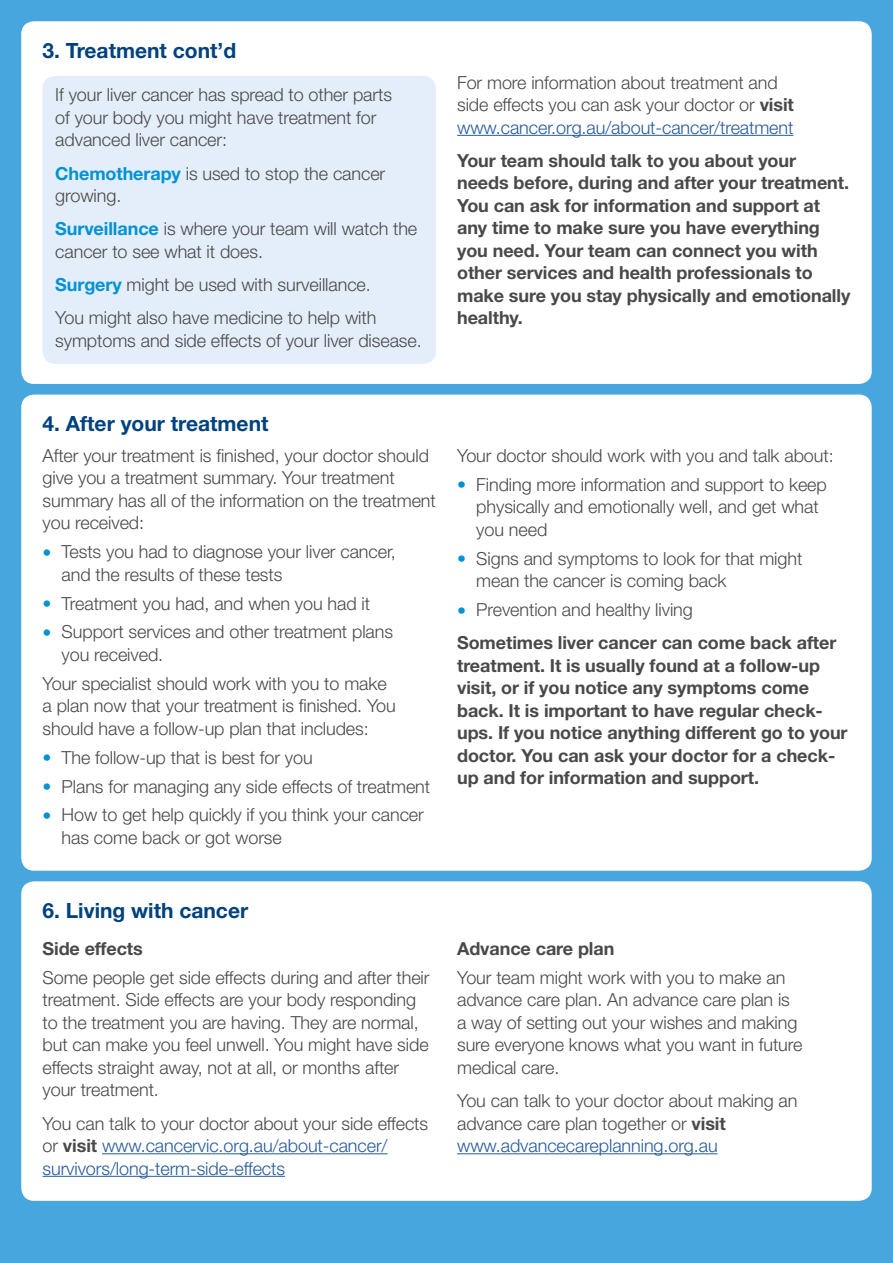
<style>
.page{position:relative;width:893px;height:1263px;background:#47a6dd}
.page>*{position:absolute;margin:0;border:0;box-sizing:border-box;transform-origin:0 0}
.t1{font:700 21px "Helvetica Neue LT Std";color:#00427e}
.t2{font:300 18px/22.5px "Helvetica Neue LT Std";letter-spacing:-.005em;color:#4a4948}
.t3{font:700 18px/22.5px "Helvetica Neue LT Std";letter-spacing:-.005em;color:#4a4948}
.t4{font:300 18px/22.5px "Helvetica Neue LT Std";letter-spacing:-.005em;color:#265a9b}
.s1{font-weight:700;color:#0092d3}
.s2{font-weight:700}
.s3{color:#265a9b}
.s4{color:#0092d3}
.s5{font-weight:300;color:#0092d3}
.s6{font-weight:300}
.s7{color:#4a4948}
.s8{font-weight:700;color:#4a4948}
</style>
<div class="page">
<div style="left:21px;top:21px;width:851px;height:363px;background:#fff;border-radius:13px"></div>
<div style="left:21px;top:395px;width:851px;height:476px;background:#fff;border-radius:13px"></div>
<div style="left:21px;top:881px;width:851px;height:320px;background:#fff;border-radius:13px"></div>
<div style="left:43px;top:76px;width:393px;height:288px;background:#e3eefa;border-radius:13px"></div>
<hr style="left:457px;top:135px;width:336px;height:1px;background:#265a9b">
<hr style="left:102px;top:1153px;width:286px;height:1px;background:#265a9b">
<hr style="left:43px;top:1176px;width:242px;height:1px;background:#265a9b">
<hr style="left:457px;top:1153px;width:261px;height:1px;background:#265a9b">
<p class="t1" style="left:43px;top:37px;width:195px">3. Treatment cont’d</p>
<p class="t2" style="left:55px;top:83px;width:338px">If your liver cancer has spread to other parts of your body you might have treatment for advanced liver cancer:</p>
<p class="t2" style="left:55px;top:162px;width:331px"><span class="s1">Chemotherapy</span> is used to stop the cancer growing.</p>
<p class="t2" style="left:55px;top:217px;width:364px"><span class="s1">Surveillance</span> is where your team will watch the cancer to see what it does.</p>
<p class="t2" style="left:55px;top:268px;width:323px;line-height:33.2px"><span class="s1">Surgery</span> might be used with surveillance.<br>You might also have medicine to help with</p>
<p class="t2" style="left:55px;top:328px;width:368px">symptoms and side effects of your liver disease.</p>
<p class="t2" style="left:457px;top:70px;width:338px">For more information about treatment and side effects you can ask your doctor or <span class="s2">visit </span><span class="s3">www.cancer.org.au/about-cancer/treatment</span></p>
<p class="t3" style="left:457px;top:149px;width:395px">Your team should talk to you about your needs before, during and after your treatment.<br>You can ask for information and support at any time to make sure you have everything you need. Your team can connect you with other services and health professionals to make sure you stay physically and emotionally healthy.</p>
<p class="t1" style="left:43px;top:410px;width:227px">4. After your treatment</p>
<p class="t2" style="left:43px;top:444px;width:395px">After your treatment is finished, your doctor should give you a treatment summary. Your treatment summary has all of the information on the treatment you received:</p>
<p class="t2" style="left:62px;top:540px;width:336px;text-indent:-19px"><span class="s4">•</span> Tests you had to diagnose your liver cancer, and the results of these tests</p>
<p class="t2" style="left:43px;top:591px;width:329px"><span class="s4">•</span> Treatment you had, and when you had it</p>
<p class="t2" style="left:62px;top:620px;width:333px;text-indent:-19px"><span class="s4">•</span> Support services and other treatment plans you received.</p>
<p class="t2" style="left:43px;top:672px;width:355px">Your specialist should work with you to make a plan now that your treatment is finished. You should have a follow-up plan that includes:</p>
<p class="t2" style="left:43px;top:746px;width:272px"><span class="s4">•</span> The follow-up that is best for you</p>
<p class="t2" style="left:43px;top:774px;width:389px"><span class="s4">•</span> Plans for managing any side effects of treatment</p>
<p class="t2" style="left:62px;top:803px;width:364px;text-indent:-19px"><span class="s4">•</span> How to get help quickly if you think your cancer has come back or got worse</p>
<p class="t2" style="left:457px;top:444px;width:378px">Your doctor should work with you and talk about:</p>
<p class="t2" style="left:476px;top:473px;width:352px;text-indent:-19px"><span class="s4">•</span> Finding more information and support to keep physically and emotionally well, and get what you need</p>
<p class="t2" style="left:476px;top:546px;width:328px;text-indent:-19px"><span class="s4">•</span> Signs and symptoms to look for that might mean the cancer is coming back</p>
<p class="t3" style="left:457px;top:592px;width:381px;line-height:33.2px"><span class="s5">•</span> <span class="s6">Prevention and healthy living<br></span>Sometimes liver cancer can come back after</p>
<p class="t3" style="left:457px;top:653px;width:392px">treatment. It is usually found at a follow-up visit, or if you notice any symptoms come back. It is important to have regular check&shy;ups. If you notice anything different go to your doctor. You can ask your doctor for a check&shy;up and for information and support.</p>
<p class="t1" style="left:43px;top:897px;width:207px">6. Living with cancer</p>
<p class="t3" style="left:43px;top:937px;width:102px">Side effects</p>
<p class="t2" style="left:43px;top:966px;width:388px">Some people get side effects during and after their treatment. Side effects are your body responding to the treatment you are having. They are normal, but can make you feel unwell. You might have side effects straight away, not at all, or months after your treatment.</p>
<p class="t4" style="left:43px;top:1111px;width:387px"><span class="s7">You can talk to your doctor about your side effects or</span> <span class="s8">visit</span> www.cancervic.org.au/about-cancer/ survivors/long-term-side-effects</p>
<p class="t3" style="left:457px;top:937px;width:159px">Advance care plan</p>
<p class="t2" style="left:457px;top:966px;width:347px">Your team might work with you to make an advance care plan. An advance care plan is a way of setting out your wishes and making sure everyone knows what you want in future medical care.</p>
<p class="t2" style="left:457px;top:1089px;width:342px">You can talk to your doctor about making an advance care plan together or <span class="s2">visit </span><span class="s3">www.advancecareplanning.org.au</span></p>
</div>
